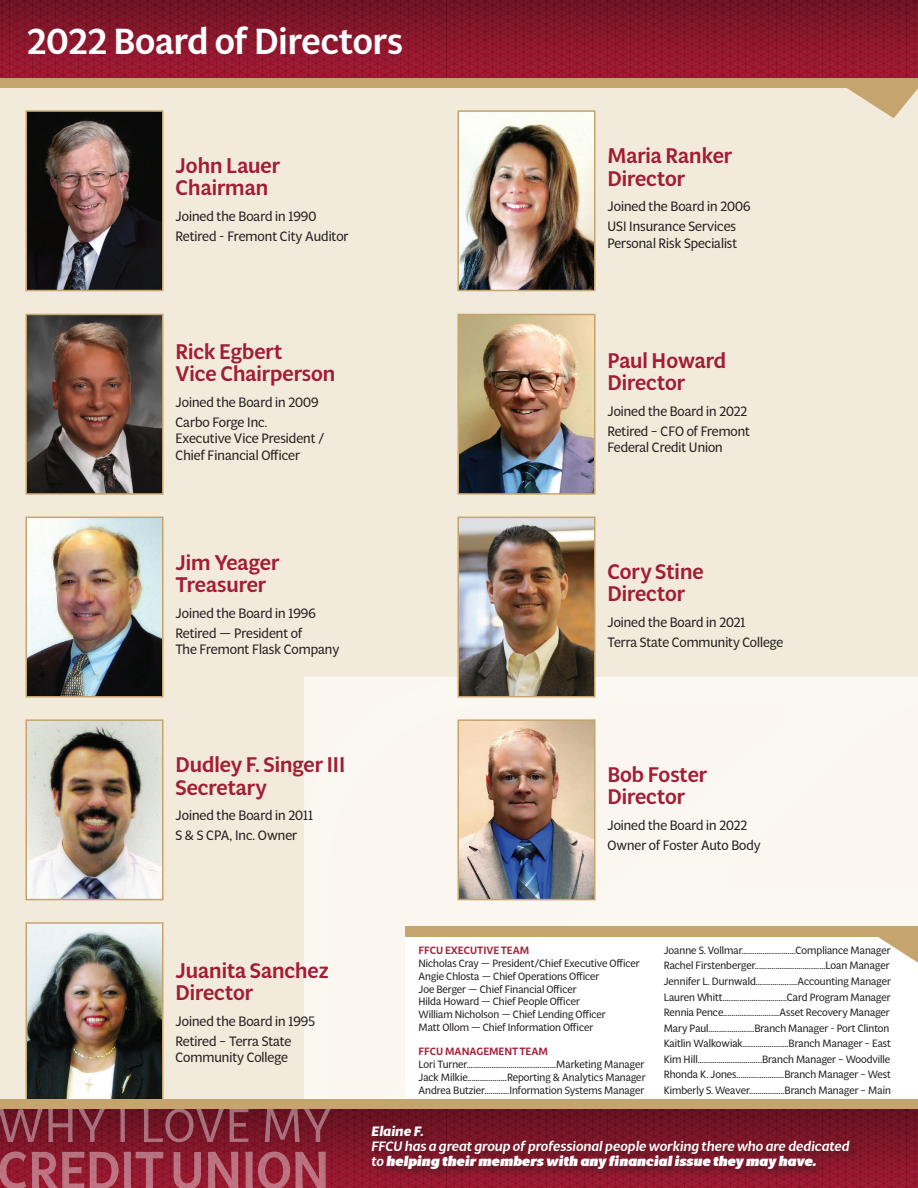
<style>
.page{position:relative;width:918px;height:1188px;background:#f2eada}
.page>*{position:absolute;margin:0;border:0;box-sizing:border-box;transform-origin:0 0}
.t1{font:500 36px "Multi Display";color:#fff}
.t2{font:500 21px/22.5px "Multi Display";color:#a31c35}
.t3{font:13.5px/20px "Multi Display";color:#231f20}
.t4{font:italic 500 13.5px "Multi Display";color:#fff}
.t5{font:italic 13.5px "Multi Display Poster";color:#fff}
.t6{font:italic 700 13.5px "Multi Display";color:#fff}
.t7{font:10.5px/15.6px "Multi Display";color:#231f20}
.t8{font:500 10.5px "Multi Display";color:#a31c35}
.s1{font-family:"Multi Display";font-weight:500}
</style>
<div class="page">
<div style="left:304px;top:678px;width:614px;height:421px;background:#fbf7f0"></div>
<img style="left:0;top:0;width:918px;height:78px">
<div style="left:0;top:78px;width:918px;height:10px;background:#c5a46e"></div>
<img style="left:25px;top:110px;width:139px;height:182px">
<svg style="left:25px;top:313px;width:139px;height:182px;background:#644f46"></svg>
<img style="left:25px;top:516px;width:139px;height:182px">
<img style="left:25px;top:719px;width:139px;height:182px">
<img style="left:457px;top:110px;width:139px;height:182px">
<img style="left:457px;top:313px;width:139px;height:182px">
<img style="left:457px;top:516px;width:139px;height:182px">
<img style="left:457px;top:719px;width:139px;height:182px">
<img style="left:0;top:1108px;width:918px;height:80px">
<div style="left:370px;top:1123px;width:491px;height:58px;background:#231f20;opacity:.5"></div>
<svg style="left:0;top:1152px;width:326px;height:36px;background:#a54355"></svg>
<img style="left:0;top:921px;width:331px;height:221px">
<svg style="left:847px;top:88px;width:71px;height:30px"></svg>
<div style="left:406px;top:929px;width:512px;height:175px;background:#fff"></div>
<div style="left:406px;top:926px;width:512px;height:11px;background:#c5a46e"></div>
<svg style="left:878px;top:937px;width:40px;height:26px"></svg>
<div style="left:0;top:1099px;width:918px;height:9px;background:#c5a46e"></div>
<h1 class="t1" style="left:27px;top:16px;width:377px">2022 Board of Directors</h1>
<h2 class="t2" style="left:176px;top:153px;width:106px">John Lauer<br>Chairman</h2>
<p class="t3" style="left:176px;top:205px;width:175px">Joined the Board in 1990<br>Retired - Fremont City Auditor</p>
<h2 class="t2" style="left:176px;top:339px;width:161px">Rick Egbert<br>Vice Chairperson</h2>
<p class="t3" style="left:176px;top:391px;width:145px">Joined the Board in 2009<br>Carbo Forge Inc.</p>
<p class="t3" style="left:176px;top:430px;width:151px;line-height:16.5px">Executive Vice President /<br>Chief Financial Officer</p>
<h2 class="t2" style="left:176px;top:550px;width:105px">Jim Yeager<br>Treasurer</h2>
<p class="t3" style="left:176px;top:602px;width:142px">Joined the Board in 1996<br>Retired — President of</p>
<p class="t3" style="left:176px;top:639px;width:165px">The Fremont Flask Company</p>
<h2 class="t2" style="left:608px;top:144px;width:126px">Maria Ranker<br>Director</h2>
<p class="t3" style="left:608px;top:196px;width:145px">Joined the Board in 2006<br>USI Insurance Services</p>
<p class="t3" style="left:608px;top:232px;width:131px">Personal Risk Specialist</p>
<h2 class="t2" style="left:608px;top:348px;width:120px">Paul Howard<br>Director</h2>
<p class="t3" style="left:608px;top:400px;width:144px">Joined the Board in 2022<br>Retired – CFO of Fremont</p>
<p class="t3" style="left:608px;top:437px;width:117px">Federal Credit Union</p>
<h2 class="t2" style="left:608px;top:559px;width:98px">Cory Stine<br>Director</h2>
<p class="t3" style="left:608px;top:611px;width:177px">Joined the Board in 2021<br>Terra State Community College</p>
<h2 class="t2" style="left:176px;top:753px;width:171px">Dudley F. Singer III<br>Secretary</h2>
<p class="t3" style="left:176px;top:805px;width:139px">Joined the Board in 2011<br>S &amp; S CPA, Inc. Owner</p>
<h2 class="t2" style="left:176px;top:958px;width:155px">Juanita Sanchez<br>Director</h2>
<p class="t3" style="left:176px;top:1010px;width:141px">Joined the Board in 1995<br>Retired – Terra State</p>
<p class="t3" style="left:176px;top:1047px;width:114px">Community College</p>
<h2 class="t2" style="left:608px;top:762px;width:101px">Bob Foster<br>Director</h2>
<p class="t3" style="left:608px;top:814px;width:155px">Joined the Board in 2022<br>Owner of Foster Auto Body</p>
<p class="t8" style="left:418px;top:943px;width:112px">FFCU EXECUTIVE TEAM</p>
<p class="t7" style="left:418px;top:956px;width:223px;line-height:12.9px">Nicholas Cray — President/Chief Executive Officer Angie Chlosta — Chief Operations Officer<br>Joe Berger — Chief Financial Officer<br>Hilda Howard — Chief People Officer<br>William Nicholson — Chief Lending Officer<br>Matt Ollom — Chief Information Officer</p>
<p class="t8" style="left:418px;top:1044px;width:131px">FFCU MANAGEMENT TEAM</p>
<p class="t7" style="left:418px;top:1058px;width:228px;line-height:12.9px;text-align:justify">Lori Turner...........................................Marketing Manager Jack Milkie...................Reporting &amp; Analytics Manager Andrea Butzier............Information Systems Manager</p>
<p class="t7" style="left:664px;top:942px;width:229px">Joanne S. Vollmar..........................Compliance Manager Rachel Firstenberger..................................Loan Manager Jennifer L. Durnwald....................Accounting Manager Lauren Whitt...............................Card Program Manager Rennia Pence...........................Asset Recovery Manager Mary Paul......................Branch Manager - Port Clinton Kaitlin Walkowiak......................Branch Manager – East Kim Hill...............................Branch Manager – Woodville Rhonda K. Jones.......................Branch Manager – West Kimberly S. Weaver.................Branch Manager – Main</p>
<p class="t6" style="left:372px;top:1122px;width:53px">Elaine F.</p>
<p class="t4" style="left:372px;top:1137px;width:480px">FFCU has a great group of professional people working there who are dedicated</p>
<p class="t5" style="left:372px;top:1152px;width:446px"><span class="s1">to</span> helping their members with any financial issue they may have.</p>
</div>
